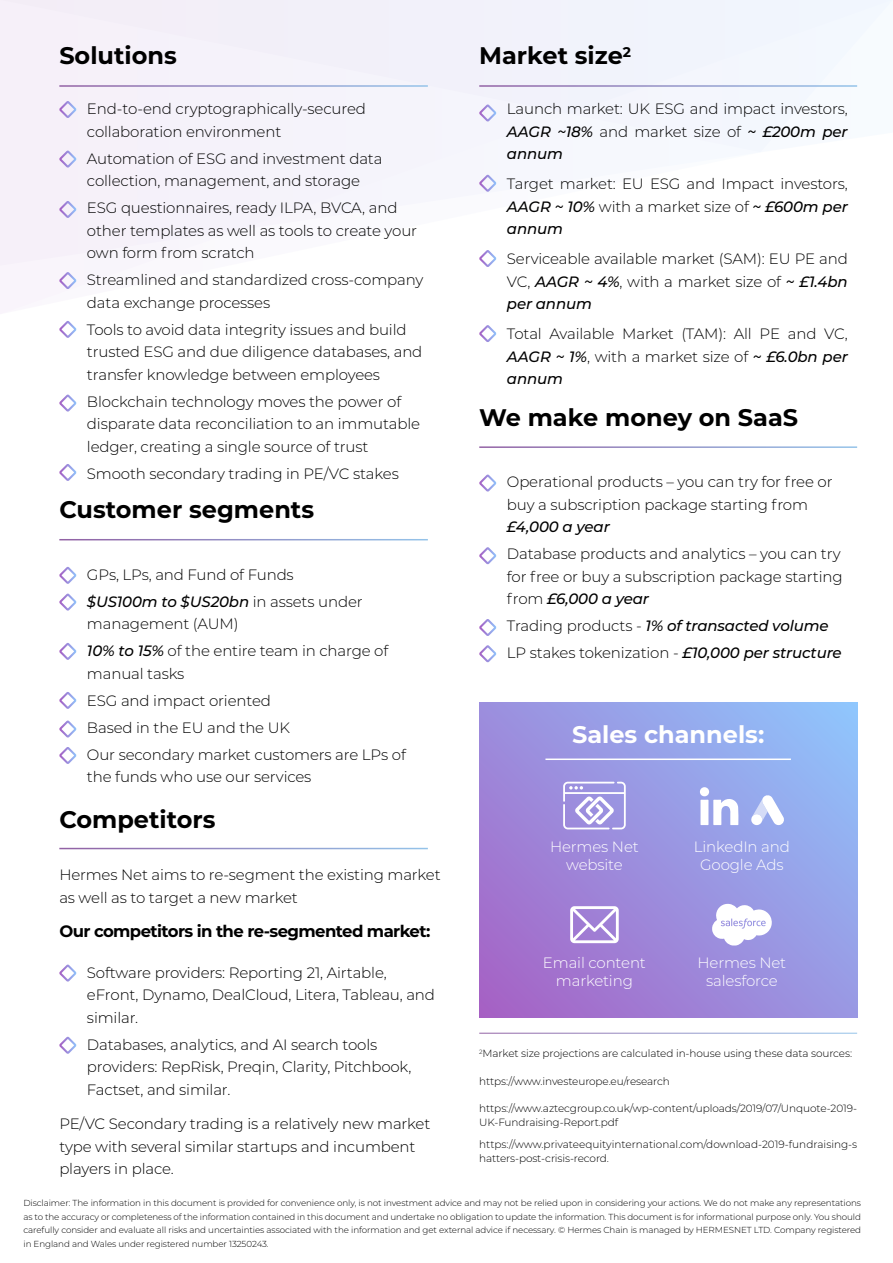
<style>
.page{position:relative;width:893px;height:1263px;background:#fff}
.page>*{position:absolute;margin:0;border:0;box-sizing:border-box;transform-origin:0 0}
.t1{font:700 24px "Montserrat";color:#000}
.t2{font:700 24px "Montserrat";color:#fff}
.t3{font:700 16.5px "Montserrat";letter-spacing:-.035em;color:#000}
.t4{font:300 15px/22.5px "Montserrat";letter-spacing:-.01em;color:#000}
.t5{font:italic 500 15px/27px "Montserrat";letter-spacing:-.01em;color:#000}
.t6{font:300 15px/18px "Montserrat";letter-spacing:-.01em;color:#fff;text-align:center}
.t7{font:300 10.5px/13.5px "Montserrat";letter-spacing:-.01em;color:#000}
.t8{font:300 8.7px/13.5px "Montserrat";letter-spacing:-.01em;color:#000;text-align:justify}
.s1{font-weight:500;font-style:italic}
.s2{font-weight:300;font-style:normal}
</style>
<div class="page">
<div style="left:761px;top:0;width:131px;height:151px;background:#f3f8fe"></div>
<svg style="left:0;top:0;width:761px;height:314px"></svg>
<svg style="left:479px;top:702px;width:378px;height:315px;background:#9a93e0"></svg>
<hr style="left:59px;top:85px;width:369px;height:2px;background:#fff">
<svg style="left:59px;top:964px;width:18px;height:18px"></svg>
<svg style="left:59px;top:1037px;width:18px;height:17px"></svg>
<svg style="left:59px;top:101px;width:18px;height:17px"></svg>
<svg style="left:59px;top:151px;width:18px;height:17px"></svg>
<svg style="left:59px;top:201px;width:18px;height:17px"></svg>
<svg style="left:59px;top:272px;width:18px;height:17px"></svg>
<svg style="left:59px;top:321px;width:18px;height:17px"></svg>
<svg style="left:59px;top:395px;width:18px;height:17px"></svg>
<svg style="left:59px;top:464px;width:18px;height:17px"></svg>
<svg style="left:59px;top:567px;width:18px;height:17px"></svg>
<svg style="left:59px;top:594px;width:18px;height:17px"></svg>
<svg style="left:59px;top:643px;width:18px;height:17px"></svg>
<svg style="left:59px;top:692px;width:18px;height:17px"></svg>
<svg style="left:59px;top:720px;width:18px;height:18px"></svg>
<svg style="left:59px;top:747px;width:18px;height:17px"></svg>
<hr style="left:545px;top:758px;width:246px;height:2px;background:#fff">
<svg style="left:479px;top:475px;width:17px;height:17px"></svg>
<svg style="left:479px;top:547px;width:17px;height:17px"></svg>
<svg style="left:479px;top:619px;width:17px;height:17px"></svg>
<svg style="left:479px;top:645px;width:17px;height:17px"></svg>
<hr style="left:479px;top:85px;width:378px;height:2px;background:#fff">
<svg style="left:479px;top:105px;width:17px;height:17px"></svg>
<svg style="left:479px;top:175px;width:17px;height:17px"></svg>
<svg style="left:479px;top:250px;width:17px;height:17px"></svg>
<svg style="left:479px;top:325px;width:17px;height:17px"></svg>
<svg style="left:563px;top:782px;width:63px;height:47px"></svg>
<svg style="left:700px;top:797px;width:39px;height:28px"></svg>
<div style="left:700px;top:787px;width:9px;height:9px;background:#fff;border-radius:50%"></div>
<svg style="left:751px;top:794px;width:34px;height:31px"></svg>
<svg style="left:570px;top:906px;width:49px;height:37px"></svg>
<svg style="left:712px;top:903px;width:60px;height:42px"></svg>
<h1 class="t1" style="left:59px;top:39px;width:119px">Solutions</h1>
<p class="t4" style="left:87px;top:97px;width:280px">End-to-end cryptographically-secured collaboration environment</p>
<p class="t4" style="left:87px;top:147px;width:297px">Automation of ESG and investment data collection, management, and storage</p>
<p class="t4" style="left:87px;top:196px;width:332px">ESG questionnaires, ready ILPA, BVCA, and other templates as well as tools to create your own form from scratch</p>
<p class="t4" style="left:87px;top:268px;width:338px">Streamlined and standardized cross-company data exchange processes</p>
<p class="t4" style="left:87px;top:318px;width:337px">Tools to avoid data integrity issues and build trusted ESG and due diligence databases, and transfer knowledge between employees</p>
<p class="t4" style="left:87px;top:390px;width:335px">Blockchain technology moves the power of disparate data reconciliation to an immutable ledger, creating a single source of trust</p>
<p class="t4" style="left:87px;top:462px;width:313px">Smooth secondary trading in PE/VC stakes</p>
<h1 class="t1" style="left:59px;top:492px;width:256px">Customer segments</h1>
<p class="t4" style="left:87px;top:560px;width:277px;line-height:27px">GPs, LPs, and Fund of Funds <span class="s1">$US100m to $US20bn</span> in assets under</p>
<p class="t4" style="left:87px;top:610px;width:303px;line-height:27px">management (AUM)<br><span class="s1">10% to 15%</span> of the entire team in charge of</p>
<p class="t4" style="left:87px;top:659px;width:320px;line-height:27px">manual tasks<br>ESG and impact oriented<br>Based in the EU and the UK<br>Our secondary market customers are LPs of</p>
<p class="t4" style="left:87px;top:765px;width:226px">the funds who use our services</p>
<h1 class="t1" style="left:59px;top:802px;width:158px">Competitors</h1>
<p class="t4" style="left:59px;top:863px;width:383px">Hermes Net aims to re-segment the existing market as well as to target a new market</p>
<h1 class="t1" style="left:479px;top:39px;width:153px">Market size<sup>2</sup></h1>
<p class="t4" style="left:507px;top:97px;width:342px;text-align:justify">Launch market: UK ESG and impact investors, <span class="s1">AAGR ~18%</span> and market size of <span class="s1">~ £200m per annum</span></p>
<p class="t4" style="left:507px;top:172px;width:342px;text-align:justify">Target market: EU ESG and Impact investors, <span class="s1">AAGR ~ 10%</span> with a market size of <span class="s1">~ £600m per annum</span></p>
<p class="t4" style="left:507px;top:247px;width:342px;text-align:justify">Serviceable available market (SAM): EU PE and VC, <span class="s1">AAGR ~ 4%</span>, with a market size of <span class="s1">~ £1.4bn per annum</span></p>
<p class="t4" style="left:507px;top:322px;width:342px;text-align:justify">Total Available Market (TAM): All PE and VC, <span class="s1">AAGR ~ 1%</span>, with a market size of <span class="s1">~ £6.0bn per annum</span></p>
<h1 class="t1" style="left:479px;top:400px;width:320px">We make money on SaaS</h1>
<p class="t4" style="left:507px;top:470px;width:327px">Operational products – you can try for free or buy a subscription package starting from</p>
<p class="t5" style="left:507px;top:513px;width:104px">£4,000 a year</p>
<p class="t4" style="left:507px;top:542px;width:337px">Database products and analytics – you can try for free or buy a subscription package starting from <span class="s1">£6,000 a year</span></p>
<p class="t5" style="left:507px;top:612px;width:336px"><span class="s2">Trading products -</span> 1% of transacted volume<br><span class="s2">LP stakes tokenization -</span> £10,000 per structure</p>
<h1 class="t2" style="left:572px;top:717px;width:194px">Sales channels:</h1>
<p class="t6" style="left:550px;top:838px;width:90px">Hermes Net website</p>
<p class="t6" style="left:694px;top:838px;width:98px">LinkedIn and<br>Google Ads</p>
<p class="t3" style="left:59px;top:919px;width:373px">Our competitors in the re-segmented market:</p>
<p class="t4" style="left:87px;top:960px;width:350px">Software providers: Reporting 21, Airtable, eFront, Dynamo, DealCloud, Litera, Tableau, and similar.</p>
<p class="t4" style="left:87px;top:1032px;width:326px">Databases, analytics, and AI search tools providers: RepRisk, Preqin, Clarity, Pitchbook,<br>Factset, and similar.</p>
<p class="t6" style="left:543px;top:953px;width:104px">Email content marketing</p>
<p class="t6" style="left:698px;top:953px;width:90px">Hermes Net salesforce</p>
<p class="t7" style="left:479px;top:1046px;width:374px"><sup>2</sup>Market size projections are calculated in-house using these data sources:</p>
<p class="t7" style="left:479px;top:1074px;width:192px">https://www.investeurope.eu/research</p>
<p class="t7" style="left:479px;top:1101px;width:379px">https://www.aztecgroup.co.uk/wp-content/uploads/2019/07/Unquote-2019-<br>UK-Fundraising-Report.pdf</p>
<p class="t7" style="left:479px;top:1137px;width:379px">https://www.privateequityinternational.com/download-2019-fundraising-s hatters-post-crisis-record.</p>
<p class="t8" style="left:23px;top:1196px;width:839px">Disclaimer: The information in this document is provided for convenience only, is not investment advice and may not be relied upon in considering your actions. We do not make any representations as to the accuracy or completeness of the information contained in this document and undertake no obligation to update the information. This document is for informational purpose only. You should carefully consider and evaluate all risks and uncertainties associated with the information and get external advice if necessary. © Hermes Chain is managed by HERMESNET LTD. Company registered in England and Wales under registered number 13250243.</p>
<p class="t4" style="left:59px;top:1112px;width:372px">PE/VC Secondary trading is a relatively new market type with several similar startups and incumbent players in place.</p>
</div>
